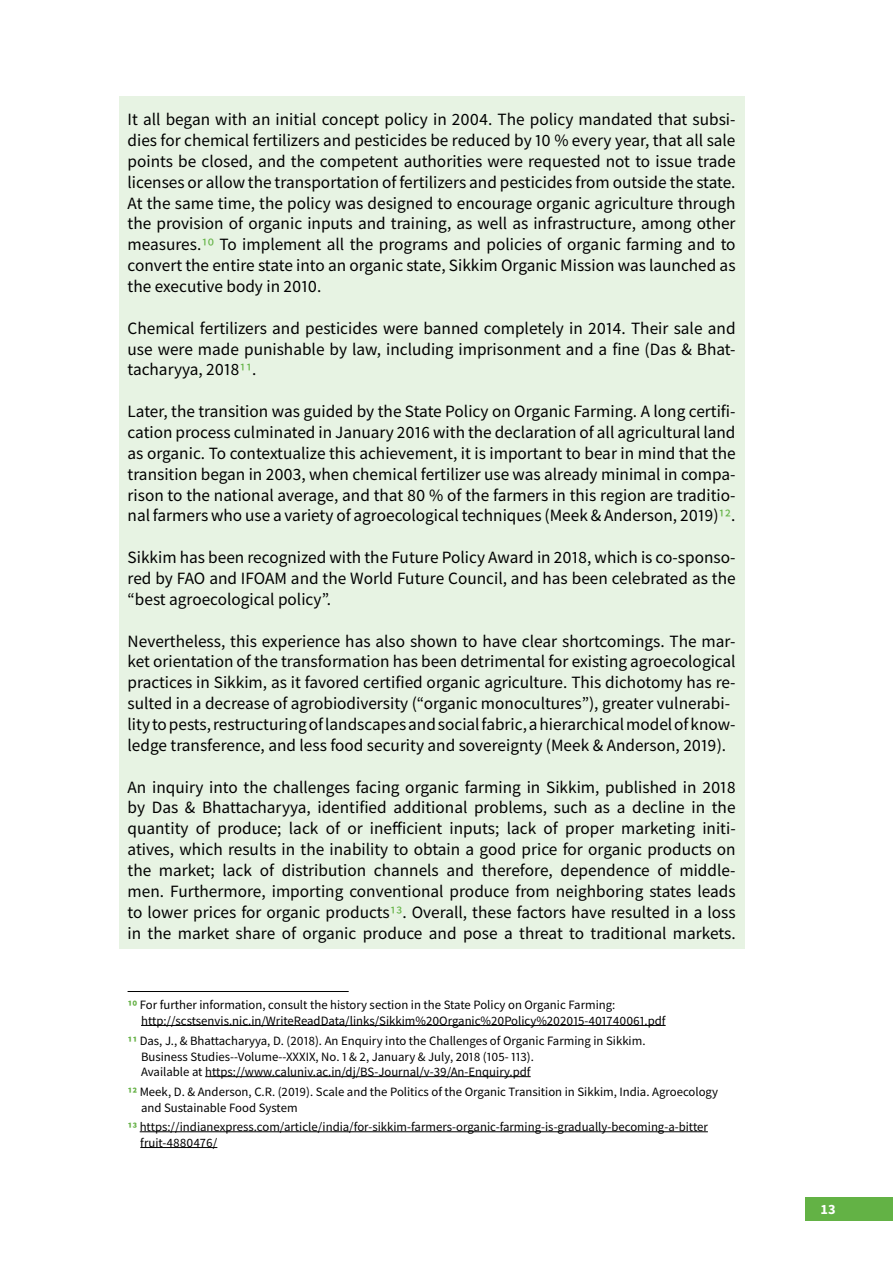
<style>
.page{position:relative;width:893px;height:1263px;background:#fff}
.page>*{position:absolute;margin:0;border:0;box-sizing:border-box;transform-origin:0 0}
.t1{font:17.25px/20.9px "Fiantext";color:#000;text-align:justify}
.t2{font:700 14.25px "Fiantext";color:#fff}
.t3{font:12.75px/15.8px "Fiantext";color:#000}
.s1{color:#63b245}
.s2{font-weight:700;color:#64b045}
</style>
<div class="page">
<div style="left:805px;top:1198px;width:88px;height:23px;background:#63b245"></div>
<div style="left:119px;top:96px;width:625px;height:853px;background:#e7f3e3"></div>
<hr style="left:141px;top:1025px;width:525px;height:1px;background:#000">
<hr style="left:205px;top:1076px;width:326px;height:1px;background:#000">
<hr style="left:140px;top:1131px;width:568px;height:1px;background:#000">
<hr style="left:140px;top:1147px;width:77px;height:1px;background:#000">
<hr style="left:128px;top:991px;width:221px;height:1px;background:#000">
<p class="t1" style="left:128px;top:109px;width:610px">It all began with an initial concept policy in 2004. The policy mandated that subsi&shy;dies for chemical fertilizers and pesticides be reduced by 10 % every year, that all sale points be closed, and the competent authorities were requested not to issue trade licenses or allow the transportation of fertilizers and pesticides from outside the state.<br>At the same time, the policy was designed to encourage organic agriculture through the provision of organic inputs and training, as well as infrastructure, among other measures.<span class="s1">10</span> To implement all the programs and policies of organic farming and to convert the entire state into an organic state, Sikkim Organic Mission was launched as the executive body in 2010.</p>
<p class="t1" style="left:128px;top:317px;width:610px">Chemical fertilizers and pesticides were banned completely in 2014. Their sale and use were made punishable by law, including imprisonment and a fine (Das &amp; Bhat&shy;tacharyya, 2018<span class="s1">11</span>.</p>
<p class="t1" style="left:128px;top:401px;width:610px">Later, the transition was guided by the State Policy on Organic Farming. A long certifi&shy;cation process culminated in January 2016 with the declaration of all agricultural land as organic. To contextualize this achievement, it is important to bear in mind that the transition began in 2003, when chemical fertilizer use was already minimal in compa&shy;rison to the national average, and that 80 % of the farmers in this region are traditio&shy;nal farmers who use a variety of agroecological techniques (Meek &amp; Anderson, 2019)<span class="s1">12</span>.</p>
<p class="t1" style="left:128px;top:547px;width:610px">Sikkim has been recognized with the Future Policy Award in 2018, which is co-sponso&shy;red by FAO and IFOAM and the World Future Council, and has been celebrated as the “best agroecological policy”.</p>
<p class="t1" style="left:128px;top:630px;width:610px;text-align:left">Nevertheless, this experience has also shown to have clear shortcomings. The mar&shy;ket orientation of the transformation has been detrimental for existing agroecological practices in Sikkim, as it favored certified organic agriculture. This dichotomy has re&shy;sulted in a decrease of agrobiodiversity (“organic monocultures”), greater vulnerabi&shy;lity to pests, restructuring of landscapes and social fabric, a hierarchical model of know&shy;ledge transference, and less food security and sovereignty (Meek &amp; Anderson, 2019).</p>
<p class="t1" style="left:128px;top:776px;width:610px">An inquiry into the challenges facing organic farming in Sikkim, published in 2018 by Das &amp; Bhattacharyya, identified additional problems, such as a decline in the quantity of produce; lack of or inefficient inputs; lack of proper marketing initi&shy;atives, which results in the inability to obtain a good price for organic products on the market; lack of distribution channels and therefore, dependence of middle&shy;men. Furthermore, importing conventional produce from neighboring states leads to lower prices for organic products<span class="s1">13</span>. Overall, these factors have resulted in a loss in the market share of organic produce and pose a threat to traditional markets.</p>
<p class="t3" style="left:141px;top:997px;width:526px;text-indent:-14px"><span class="s2">10</span> For further information, consult the history section in the State Policy on Organic Farming: http://scstsenvis.nic.in/WriteReadData/links/Sikkim%20Organic%20Policy%202015-401740061.pdf</p>
<p class="t3" style="left:141px;top:1032px;width:506px;text-indent:-14px"><span class="s2">11</span> Das, J., &amp; Bhattacharyya, D. (2018). An Enquiry into the Challenges of Organic Farming in Sikkim.<br>Business Studies--Volume--XXXIX, No. 1 &amp; 2, January &amp; July, 2018 (105- 113).<br>Available at https://www.caluniv.ac.in/dj/BS-Journal/v-39/An-Enquiry.pdf</p>
<p class="t3" style="left:141px;top:1084px;width:579px;text-indent:-14px"><span class="s2">12</span> Meek, D. &amp; Anderson, C.R. (2019). Scale and the Politics of the Organic Transition in Sikkim, India. Agroecology and Sustainable Food System</p>
<p class="t3" style="left:140px;top:1119px;width:569px;text-indent:-13px"><span class="s2">13</span> https://indianexpress.com/article/india/for-sikkim-farmers-organic-farming-is-gradually-becoming-a-bitter fruit-4880476/</p>
<p class="t2" style="left:821px;top:1200px;width:17px">13</p>
</div>
